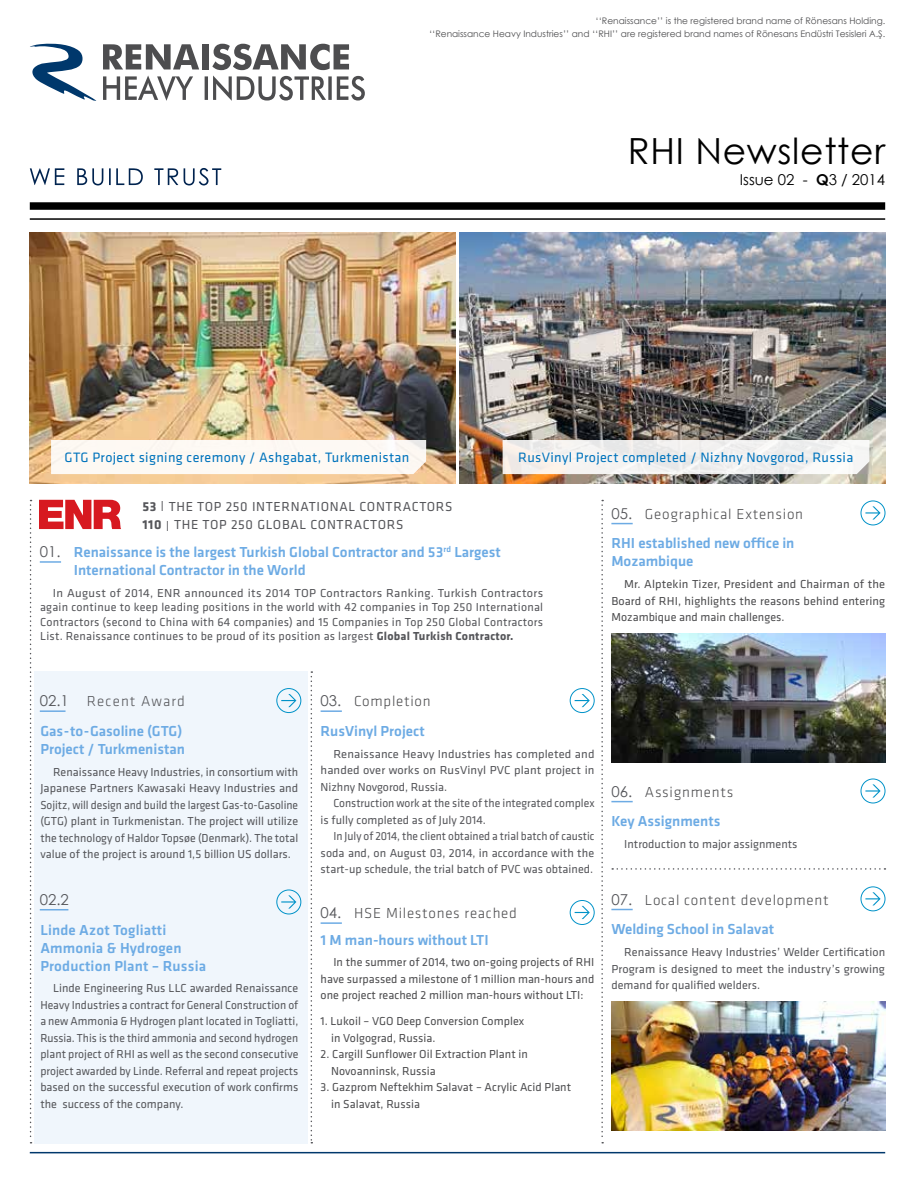
<style>
.page{position:relative;width:915px;height:1191px;background:#fff}
.page>*{position:absolute;margin:0;border:0;box-sizing:border-box;transform-origin:0 0}
.t1{font:36px "Century Gothic";letter-spacing:.02em;color:#000}
.t2{font:500 15px/18px "Klavika";color:#6dabe4}
.t3{font:300 15px "Klavika";letter-spacing:.05em;color:#4d4d4f}
.t4{font:15px "Century Gothic";color:#000}
.t5{font:300 15px "Klavika";letter-spacing:.07em;color:#55565a}
.t6{font:15px "Century Gothic";color:#55565a}
.t7{font:14.1px "Klavika";letter-spacing:.025em;color:#0073bc}
.t8{font:13.5px/18px "Klavika";letter-spacing:.05em;color:#55565a}
.t9{font:12px/16.5px "Klavika";letter-spacing:.005em;color:#55565a;text-align:justify}
.t10{font:12px/14.4px "Klavika";letter-spacing:.005em;color:#55565a;text-align:justify;scale:1.04 1}
.t11{font:12px/16.5px "Klavika";letter-spacing:.005em;color:#4d4d4f}
.t12{font:12px/16.5px "Klavika";letter-spacing:.005em;color:#55565a;text-align:justify;scale:.95 1}
.t13{font:9px/12.3px "Century Gothic";color:#4d4d4f;text-align:right}
.s1{font-weight:700}
.s2{font-weight:300;font-size:15px}
.s3{font-family:"Century Gothic";font-weight:400}
.s4{font-family:"Century Gothic";font-weight:400;color:#55565a}
</style>
<div class="page">
<div style="left:34px;top:671px;width:274px;height:472px;background:#f0f6fc"></div>
<svg style="left:30px;top:168px;width:191px;height:17px"></svg>
<hr style="left:30px;top:1151px;width:854px;height:2px;background:#00386c">
<hr style="left:30px;top:218px;width:854px;height:2px;background:#000">
<div style="left:30px;top:202px;width:854px;height:8px;background:#000"></div>
<svg style="left:103px;top:44px;width:262px;height:57px"></svg>
<svg style="left:30px;top:43px;width:67px;height:58px"></svg>
<img style="left:459px;top:233px;width:426px;height:250px">
<img style="left:30px;top:233px;width:425px;height:250px">
<svg style="left:502px;top:440px;width:367px;height:34px"></svg>
<div style="left:51px;top:440px;width:375px;height:34px;background:#fdf9f4"></div>
<svg style="left:39px;top:500px;width:82px;height:29px"></svg>
<hr style="left:40px;top:561px;width:21px;height:2px;background:#6dabe4">
<svg style="left:865px;top:506px;width:15px;height:13px"></svg>
<div style="left:860px;top:501px;width:24px;height:24px;border:1px solid #0092c8;border-radius:50%"></div>
<svg style="left:865px;top:784px;width:15px;height:13px"></svg>
<div style="left:860px;top:779px;width:24px;height:24px;border:1px solid #0092c8;border-radius:50%"></div>
<hr style="left:40px;top:710px;width:25px;height:2px;background:#6dabe4">
<svg style="left:281px;top:694px;width:15px;height:13px"></svg>
<div style="left:276px;top:688px;width:25px;height:24px;border:1px solid #0092c8;border-radius:50%"></div>
<svg style="left:574px;top:906px;width:15px;height:13px"></svg>
<div style="left:569px;top:900px;width:25px;height:24px;border:1px solid #0092c8;border-radius:50%"></div>
<hr style="left:320px;top:922px;width:22px;height:2px;background:#6dabe4">
<hr style="left:320px;top:710px;width:22px;height:2px;background:#6dabe4">
<svg style="left:574px;top:694px;width:15px;height:13px"></svg>
<div style="left:569px;top:688px;width:25px;height:24px;border:1px solid #0092c8;border-radius:50%"></div>
<svg style="left:30px;top:500px;width:2px;height:643px"></svg>
<svg style="left:601px;top:500px;width:2px;height:643px"></svg>
<svg style="left:310px;top:671px;width:2px;height:472px"></svg>
<svg style="left:612px;top:868px;width:273px;height:1px"></svg>
<svg style="left:40px;top:909px;width:28px;height:1px"></svg>
<svg style="left:281px;top:895px;width:15px;height:13px"></svg>
<div style="left:276px;top:889px;width:25px;height:25px;border:1px solid #0092c8;border-radius:50%"></div>
<svg style="left:611px;top:523px;width:21px;height:1px"></svg>
<svg style="left:611px;top:801px;width:21px;height:1px"></svg>
<img style="left:611px;top:634px;width:273px;height:128px">
<svg style="left:865px;top:892px;width:15px;height:13px"></svg>
<div style="left:860px;top:886px;width:24px;height:25px;border:1px solid #0092c8;border-radius:50%"></div>
<hr style="left:611px;top:908px;width:21px;height:2px;background:#6dabe4">
<img style="left:611px;top:1001px;width:273px;height:129px">
<p class="t13" style="left:429px;top:15px;width:457px">‘‘Renaissance’’ is the registered brand name of Rönesans Holding.<br>‘‘Renaissance Heavy Industries’’ and ‘‘RHI’’ are registered brand names of Rönesans Endüstri Tesisleri A.Ş.</p>
<h1 class="t1" style="left:627px;top:126px;width:259px">RHI Newsletter</h1>
<p class="t4" style="left:739px;top:170px;width:147px">Issue 02 - <span class="s1">Q</span>3 / 2014</p>
<p class="t7" style="left:64px;top:450px;width:346px">GTG Project signing ceremony / Ashgabat, Turkmenistan</p>
<p class="t7" style="left:518px;top:450px;width:336px">RusVinyl Project completed / Nizhny Novgorod, Russia</p>
<p class="t8" style="left:142px;top:498px;width:311px"><span class="s1">53</span> <span class="s2">I</span> THE TOP 250 INTERNATIONAL CONTRACTORS<br><span class="s1">110</span> <span class="s2">I</span> THE TOP 250 GLOBAL CONTRACTORS</p>
<p class="t2" style="left:74px;top:543px;width:428px">Renaissance is the largest Turkish Global Contractor and 53<sup>rd</sup> Largest<br>International Contractor in the World</p>
<p class="t10" style="left:40px;top:586px;width:485px;text-indent:13px">In August of 2014, ENR announced its 2014 TOP Contractors Ranking. Turkish Contractors again continue to keep leading positions in the world with 42 companies in Top 250 International Contractors (second to China with 64 companies) and 15 Companies in Top 250 Global Contractors List. Renaissance continues to be proud of its position as largest <span class="s1">Global Turkish Contractor.</span></p>
<p class="t6" style="left:40px;top:541px;width:22px">01.</p>
<p class="t6" style="left:611px;top:502px;width:22px">05.</p>
<p class="t3" style="left:644px;top:505px;width:159px">Geographical Extension</p>
<p class="t2" style="left:611px;top:534px;width:184px">RHI established new office in<br>Mozambique</p>
<p class="t11" style="left:611px;top:576px;width:275px;text-align:justify;text-indent:13px">Mr. Alptekin Tizer, President and Chairman of the Board of RHI, highlights the reasons behind entering Mozambique and main challenges.</p>
<p class="t5" style="left:40px;top:693px;width:147px"><span class="s3">02.1</span> Recent Award</p>
<p class="t2" style="left:40px;top:722px;width:146px">Gas-to-Gasoline (GTG)<br>Project / Turkmenistan</p>
<p class="t9" style="left:40px;top:763px;width:259px;text-indent:13px">Renaissance Heavy Industries, in consortium with Japanese Partners Kawasaki Heavy Industries and Sojitz, will design and build the largest Gas-to-Gasoline (GTG) plant in Turkmenistan. The project will utilize the technology of Haldor Topsøe (Denmark). The total value of the project is around 1,5 billion US dollars.</p>
<p class="t6" style="left:40px;top:888px;width:31px">02.2</p>
<p class="t2" style="left:40px;top:920px;width:167px">Linde Azot Togliatti<br>Ammonia &amp; Hydrogen<br>Production Plant – Russia</p>
<p class="t9" style="left:40px;top:980px;width:259px;text-indent:13px">Linde Engineering Rus LLC awarded Renaissance Heavy Industries a contract for General Construction of a new Ammonia &amp; Hydrogen plant located in Togliatti, Russia. This is the third ammonia and second hydrogen plant project of RHI as well as the second consecutive project awarded by Linde. Referral and repeat projects based on the successful execution of work confirms the success of the company.</p>
<p class="t3" style="left:320px;top:693px;width:111px"><span class="s4">03.</span> Completion</p>
<p class="t2" style="left:320px;top:722px;width:105px">RusVinyl Project</p>
<p class="t10" style="left:320px;top:745px;width:265px;line-height:16.5px;text-indent:13px">Renaissance Heavy Industries has completed and handed over works on RusVinyl PVC plant project in Nizhny Novgorod, Russia.</p>
<p class="t9" style="left:320px;top:795px;width:275px;text-indent:13px">Construction work at the site of the integrated complex is fully completed as of July 2014.</p>
<p class="t12" style="left:320px;top:828px;width:290px;text-indent:13px">In July of 2014, the client obtained a trial batch of caustic soda and, on August 03, 2014, in accordance with the start-up schedule, the trial batch of PVC was obtained.</p>
<p class="t3" style="left:320px;top:905px;width:198px"><span class="s4">04.</span> HSE Milestones reached</p>
<p class="t11" style="left:320px;top:954px;width:275px;text-align:justify;text-indent:13px">In the summer of 2014, two on-going projects of RHI have surpassed a milestone of 1 million man-hours and one project reached 2 million man-hours without LTI:</p>
<p class="t11" style="left:331px;top:1013px;width:194px;text-indent:-11px">1. Lukoil – VGO Deep Conversion Complex in Volgograd, Russia.</p>
<p class="t11" style="left:331px;top:1046px;width:198px;text-indent:-11px">2. Cargill Sunflower Oil Extraction Plant in<br>Novoanninsk, Russia</p>
<p class="t11" style="left:331px;top:1079px;width:241px;text-indent:-11px">3. Gazprom Neftekhim Salavat – Acrylic Acid Plant in Salavat, Russia</p>
<p class="t2" style="left:320px;top:930px;width:169px">1 M man-hours without LTI</p>
<p class="t6" style="left:611px;top:780px;width:22px">06.</p>
<p class="t3" style="left:644px;top:783px;width:90px">Assignments</p>
<p class="t2" style="left:611px;top:812px;width:110px">Key Assignments</p>
<p class="t9" style="left:624px;top:836px;width:175px">Introduction to major assignments</p>
<p class="t3" style="left:611px;top:891px;width:219px"><span class="s4">07.</span> Local content development</p>
<p class="t2" style="left:611px;top:920px;width:164px">Welding School in Salavat</p>
<p class="t9" style="left:611px;top:944px;width:275px;text-indent:13px">Renaissance Heavy Industries’ Welder Certification Program is designed to meet the industry’s growing demand for qualified welders.</p>
</div>
